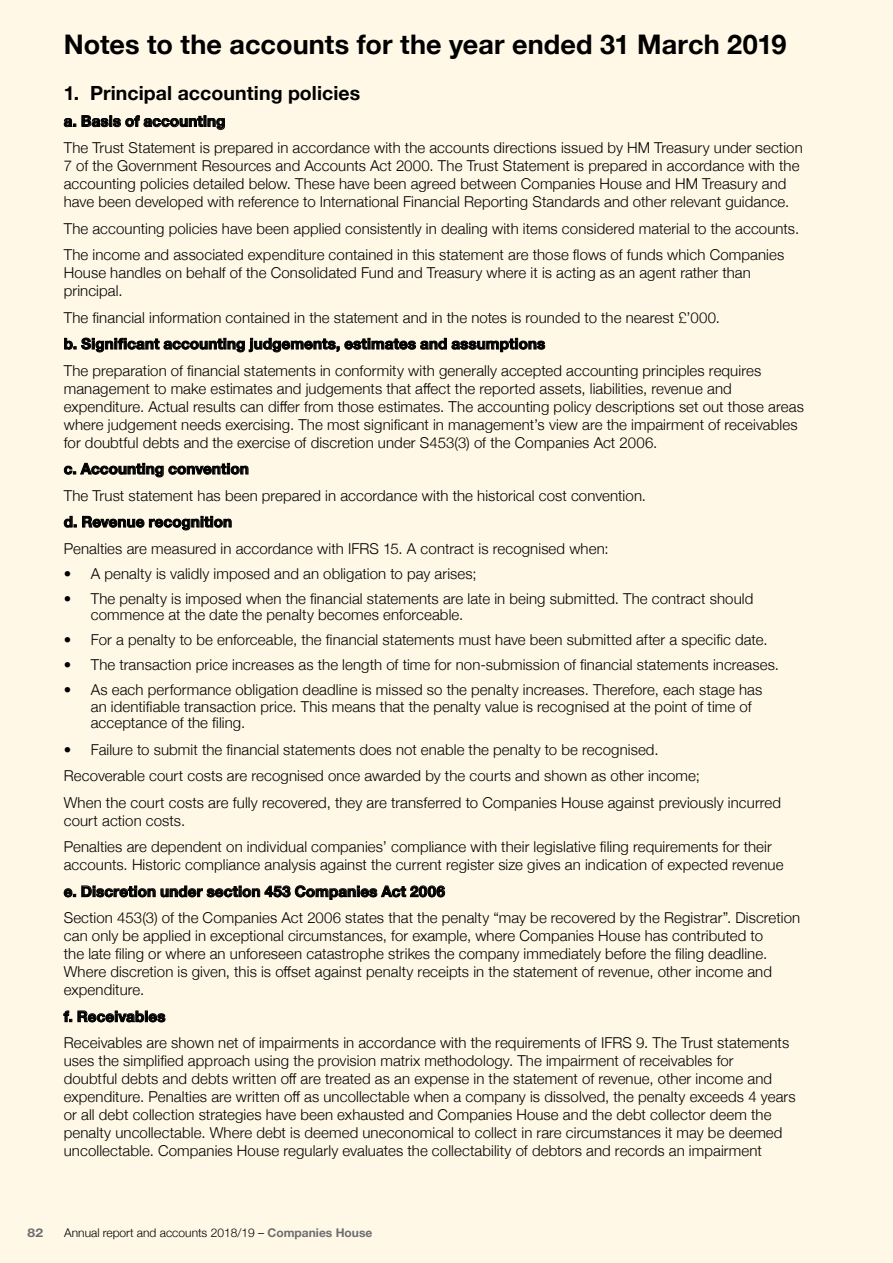
<style>
.page{position:relative;width:893px;height:1263px;background:#fff8e6}
.page>*{position:absolute;margin:0;border:0;box-sizing:border-box;transform-origin:0 0}
.Chapter_Style_3{font:700 27px "Helvetica Neue";letter-spacing:.005em;color:#000}
.Body_Text{font:700 19.5px "Helvetica Neue";letter-spacing:.005em;color:#000}
.Body_Text-2{font:300 15px/18px "Helvetica Neue";letter-spacing:.005em;color:#000}
.Body_Text-3{font:700 15px "Helvetica Neue";letter-spacing:.015em;color:#000}
.t1{font:300 12px "Helvetica Neue";color:#000}
.t2{font:700 12px "Helvetica Neue";color:#6d6e71;scale:1.15 1}
.s1{font-weight:700;color:#6d6e71}
</style>
<div class="page">
<svg style="left:64px;top:115px;width:161px;height:15px"></svg>
<svg style="left:64px;top:337px;width:481px;height:16px"></svg>
<svg style="left:64px;top:463px;width:185px;height:15px"></svg>
<svg style="left:64px;top:516px;width:12px;height:12px"></svg>
<svg style="left:82px;top:516px;width:150px;height:15px"></svg>
<svg style="left:63px;top:885px;width:382px;height:15px"></svg>
<svg style="left:63px;top:1010px;width:103px;height:13px"></svg>
<p class="Chapter_Style_3" style="left:64px;top:23px;width:724px">Notes to the accounts for the year ended 31 March 2019</p>
<p class="Body_Text" style="left:64px;top:78px;width:298px">1. Principal accounting policies</p>
<p class="Body_Text-3" style="left:64px;top:109px;width:163px">a. Basis of accounting</p>
<p class="Body_Text-2" style="left:64px;top:138px;width:740px">The Trust Statement is prepared in accordance with the accounts directions issued by HM Treasury under section 7 of the Government Resources and Accounts Act 2000. The Trust Statement is prepared in accordance with the accounting policies detailed below. These have been agreed between Companies House and HM Treasury and have been developed with reference to International Financial Reporting Standards and other relevant guidance.</p>
<p class="Body_Text-2" style="left:64px;top:218px;width:737px">The accounting policies have been applied consistently in dealing with items considered material to the accounts.</p>
<p class="Body_Text-2" style="left:64px;top:245px;width:722px">The income and associated expenditure contained in this statement are those flows of funds which Companies<br>House handles on behalf of the Consolidated Fund and Treasury where it is acting as an agent rather than principal.</p>
<p class="Body_Text-2" style="left:64px;top:307px;width:658px">The financial information contained in the statement and in the notes is rounded to the nearest £’000.</p>
<p class="Body_Text-3" style="left:64px;top:332px;width:483px">b. Significant accounting judgements, estimates and assumptions</p>
<p class="Body_Text-2" style="left:64px;top:360px;width:742px">The preparation of financial statements in conformity with generally accepted accounting principles requires management to make estimates and judgements that affect the reported assets, liabilities, revenue and expenditure. Actual results can differ from those estimates. The accounting policy descriptions set out those areas where judgement needs exercising. The most significant in management’s view are the impairment of receivables for doubtful debts and the exercise of discretion under S453(3) of the Companies Act 2006.</p>
<p class="Body_Text-3" style="left:64px;top:457px;width:187px">c. Accounting convention</p>
<p class="Body_Text-2" style="left:64px;top:485px;width:584px">The Trust statement has been prepared in accordance with the historical cost convention.</p>
<p class="Body_Text-3" style="left:64px;top:510px;width:170px">d. Revenue recognition</p>
<p class="Body_Text-2" style="left:64px;top:538px;width:546px">Penalties are measured in accordance with IFRS 15. A contract is recognised when:</p>
<p class="Body_Text-2" style="left:64px;top:563px;width:414px">• A penalty is validly imposed and an obligation to pay arises;</p>
<p class="Body_Text-2" style="left:91px;top:589px;width:664px;line-height:16.5px;text-indent:-27px">• The penalty is imposed when the financial statements are late in being submitted. The contract should commence at the date the penalty becomes enforceable.</p>
<p class="Body_Text-2" style="left:64px;top:630px;width:705px">• For a penalty to be enforceable, the financial statements must have been submitted after a specific date.</p>
<p class="Body_Text-2" style="left:64px;top:655px;width:717px">• The transaction price increases as the length of time for non-submission of financial statements increases.</p>
<p class="Body_Text-2" style="left:91px;top:680px;width:673px;line-height:16.5px;text-indent:-27px">• As each performance obligation deadline is missed so the penalty increases. Therefore, each stage has an identifiable transaction price. This means that the penalty value is recognised at the point of time of acceptance of the filing.</p>
<p class="Body_Text-2" style="left:64px;top:739px;width:596px">• Failure to submit the financial statements does not enable the penalty to be recognised.</p>
<p class="Body_Text-2" style="left:64px;top:766px;width:638px">Recoverable court costs are recognised once awarded by the courts and shown as other income;</p>
<p class="Body_Text-2" style="left:64px;top:792px;width:719px">When the court costs are fully recovered, they are transferred to Companies House against previously incurred court action costs.</p>
<p class="Body_Text-2" style="left:64px;top:837px;width:721px">Penalties are dependent on individual companies’ compliance with their legislative filing requirements for their accounts. Historic compliance analysis against the current register size gives an indication of expected revenue</p>
<p class="Body_Text-3" style="left:64px;top:879px;width:383px">e. Discretion under section 453 Companies Act 2006</p>
<p class="Body_Text-2" style="left:64px;top:908px;width:738px">Section 453(3) of the Companies Act 2006 states that the penalty “may be recovered by the Registrar”. Discretion can only be applied in exceptional circumstances, for example, where Companies House has contributed to<br>the late filing or where an unforeseen catastrophe strikes the company immediately before the filing deadline.<br>Where discretion is given, this is offset against penalty receipts in the statement of revenue, other income and expenditure.</p>
<p class="Body_Text-3" style="left:64px;top:1004px;width:103px">f. Receivables</p>
<p class="Body_Text-2" style="left:64px;top:1033px;width:733px">Receivables are shown net of impairments in accordance with the requirements of IFRS 9. The Trust statements uses the simplified approach using the provision matrix methodology. The impairment of receivables for<br>doubtful debts and debts written off are treated as an expense in the statement of revenue, other income and expenditure. Penalties are written off as uncollectable when a company is dissolved, the penalty exceeds 4 years or all debt collection strategies have been exhausted and Companies House and the debt collector deem the penalty uncollectable. Where debt is deemed uneconomical to collect in rare circumstances it may be deemed uncollectable. Companies House regularly evaluates the collectability of debtors and records an impairment</p>
<p class="t2" style="left:28px;top:1224px;width:15px">82</p>
<p class="t1" style="left:64px;top:1223px;width:310px">Annual report and accounts 2018/19 – <span class="s1">Companies House</span></p>
</div>
